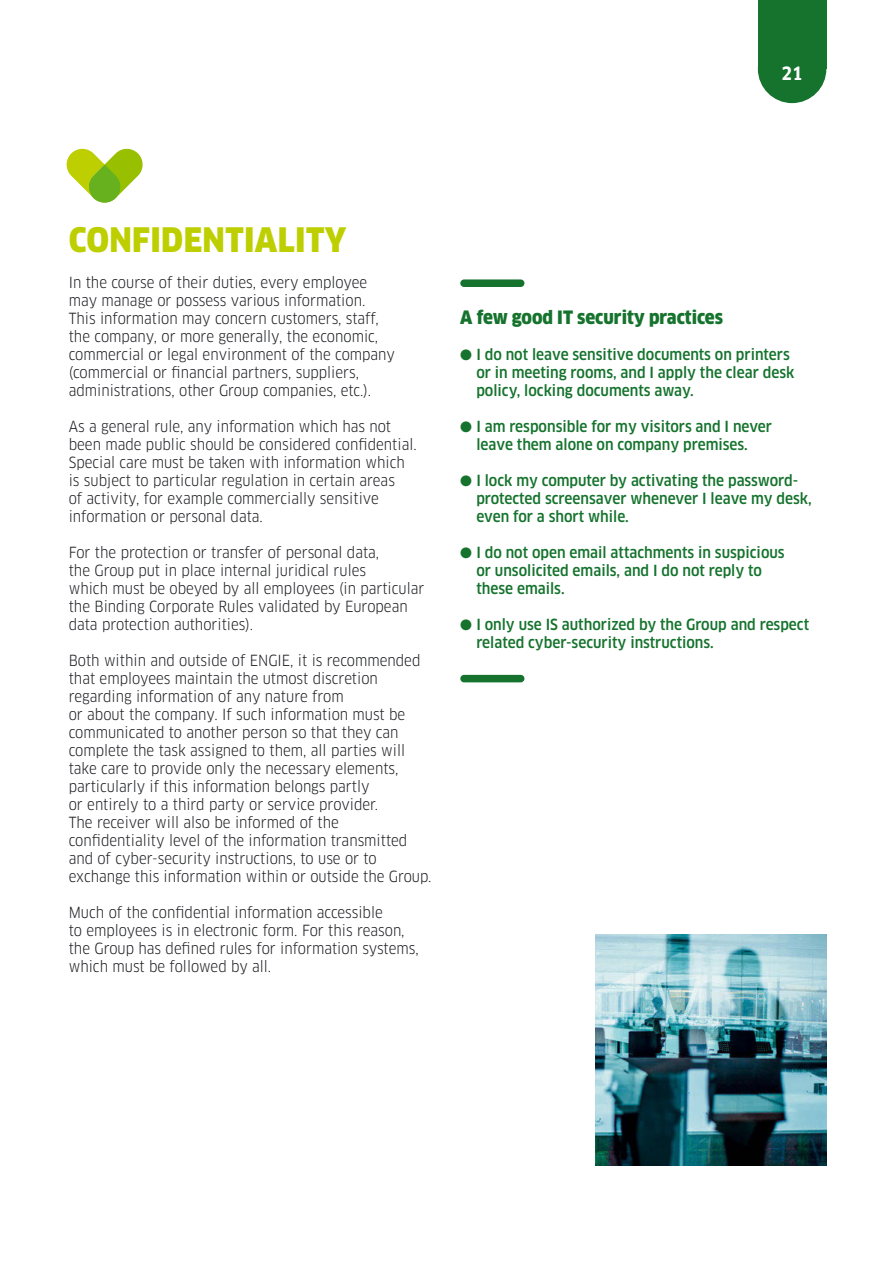
<style>
.page{position:relative;width:893px;height:1263px;background:#fff}
.page>*{position:absolute;margin:0;border:0;box-sizing:border-box;transform-origin:0 0}
.t1{font:900 condensed 33px "Clan OT";letter-spacing:.01em;color:#bdcf00}
.t2{font:900 condensed 18px "Clan OT";color:#15732d}
.t3{font:700 condensed 18px "Clan OT";color:#fff}
.t4{font:condensed 15px/18px "Clan OT";color:#1b1c20}
.t5{font:500 condensed 15px/18px "Clan OT";color:#15732d}
</style>
<div class="page">
<div style="left:758px;top:0;width:68px;height:69px;background:#15732d"></div>
<div style="left:758px;top:35px;width:68px;height:68px;background:#15732d;border-radius:50%"></div>
<svg style="left:66px;top:148px;width:77px;height:55px"></svg>
<div style="left:460px;top:279px;width:64px;height:8px;background:#15732d;border-radius:4px"></div>
<div style="left:460px;top:675px;width:64px;height:7px;background:#15732d;border-radius:4px"></div>
<img style="left:596px;top:934px;width:230px;height:231px">
<p class="t3" style="left:781px;top:63px;width:23px">21</p>
<h1 class="t1" style="left:69px;top:221px;width:279px">CONFIDENTIALITY</h1>
<p class="t4" style="left:69px;top:273px;width:328px">In the course of their duties, every employee may manage or possess various information.<br>This information may concern customers, staff, the company, or more generally, the economic, commercial or legal environment of the company (commercial or financial partners, suppliers, administrations, other Group companies, etc.).</p>
<p class="t4" style="left:69px;top:417px;width:349px">As a general rule, any information which has not been made public should be considered confidential.<br>Special care must be taken with information which is subject to particular regulation in certain areas<br>of activity, for example commercially sensitive information or personal data.</p>
<p class="t4" style="left:69px;top:543px;width:357px">For the protection or transfer of personal data,<br>the Group put in place internal juridical rules<br>which must be obeyed by all employees (in particular the Binding Corporate Rules validated by European data protection authorities).</p>
<p class="t4" style="left:69px;top:651px;width:364px">Both within and outside of ENGIE, it is recommended that employees maintain the utmost discretion regarding information of any nature from<br>or about the company. If such information must be communicated to another person so that they can complete the task assigned to them, all parties will take care to provide only the necessary elements, particularly if this information belongs partly<br>or entirely to a third party or service provider.<br>The receiver will also be informed of the confidentiality level of the information transmitted and of cyber-security instructions, to use or to exchange this information within or outside the Group.</p>
<p class="t4" style="left:69px;top:903px;width:351px">Much of the confidential information accessible<br>to employees is in electronic form. For this reason, the Group has defined rules for information systems, which must be followed by all.</p>
<p class="t2" style="left:460px;top:307px;width:264px">A few good IT security practices</p>
<p class="t5" style="left:476px;top:346px;width:320px;text-indent:-16px">● I do not leave sensitive documents on printers or in meeting rooms, and I apply the clear desk policy, locking documents away.</p>
<p class="t5" style="left:460px;top:418px;width:313px;text-align:center">● I am responsible for my visitors and I never leave them alone on company premises.</p>
<p class="t5" style="left:476px;top:472px;width:337px;text-indent:-16px">● I lock my computer by activating the password&shy;protected screensaver whenever I leave my desk, even for a short while.</p>
<p class="t5" style="left:476px;top:544px;width:310px;text-indent:-16px">● I do not open email attachments in suspicious or unsolicited emails, and I do not reply to these emails.</p>
<p class="t5" style="left:476px;top:616px;width:334px;text-indent:-16px">● I only use IS authorized by the Group and respect related cyber-security instructions.</p>
</div>
